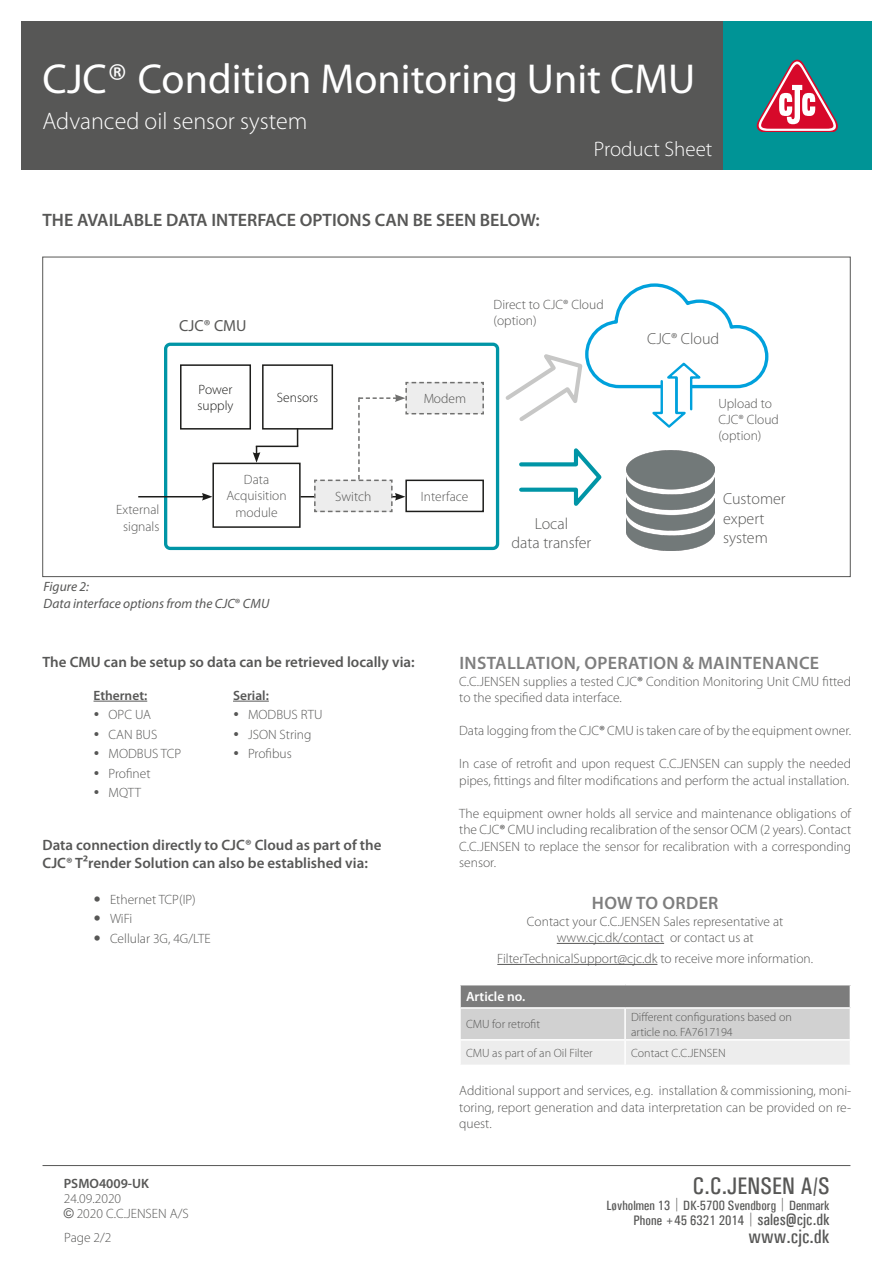
<style>
.page{position:relative;width:893px;height:1263px;background:#fff}
.page>*{position:absolute;margin:0;border:0;box-sizing:border-box;transform-origin:0 0}
.t1{font:42px "Myriad Pro";color:#fff}
.t2{font:300 24px "Myriad Pro";color:#fff}
.t3{font:24px "Univers Condensed";color:#575756}
.t4{font:300 21px "Myriad Pro";color:#fff}
.t5{font:19.5px "Univers Condensed";color:#575756}
.Content__Text{font:600 18px "Myriad Pro";color:#575756}
.Content__Header{font:600 18px "Myriad Pro";letter-spacing:.02em;color:#7e7e7e}
.Content__Text-2{font:600 18px "Myriad Pro";letter-spacing:.02em;color:#7e7e7e}
.t6{font:300 16.05px "Myriad Pro";color:#575756}
.t7{font:16.05px "Myriad Pro";color:#575756}
.Content__Text-3{font:600 15px "Myriad Pro";color:#575756}
.t8{font:13.8px "Univers Condensed";color:#575756}
.Content__Text-4{font:300 13.5px/16.5px "Myriad Pro";color:#575756}
.Content__Header-2{font:300 13.5px "Myriad Pro";color:#575756}
.Picture_text{font:italic 13.5px "Myriad Pro";color:#575756}
.t9{font:13.5px "Univers Condensed";color:#575756}
.t10{font:300 13.5px "Myriad Pro";color:#1d1d1b}
.Content__Text-5{font:600 13.5px "Myriad Pro";color:#575756}
.Table__Header_2{font:600 13.5px "Myriad Pro";color:#fff}
.Tabel__Content{font:300 12px/14.4px "Myriad Pro";color:#575756}
.s1{font-family:"Calibri";font-weight:300}
.s2{font-style:normal}
.s3{font-family:"Arial";font-weight:400}
.s4{font-weight:600}
.s5{color:#6b6b6a}
.s6{font-size:16.5px}
</style>
<div class="page">
<div style="left:723px;top:21px;width:149px;height:149px;background:#009496"></div>
<div style="left:21px;top:21px;width:702px;height:149px;background:#575756"></div>
<hr style="left:43px;top:1165px;width:807px;height:1px;background:#575756">
<svg style="left:757px;top:60px;width:81px;height:72px"></svg>
<hr style="left:557px;top:943px;width:107px;height:1px;background:#575756">
<hr style="left:497px;top:964px;width:160px;height:1px;background:#575756">
<hr style="left:94px;top:701px;width:53px;height:1px;background:#575756">
<hr style="left:233px;top:701px;width:36px;height:1px;background:#575756">
<svg style="left:460px;top:985px;width:391px;height:79px;background:#c4c4c4"></svg>
<div style="left:164px;top:343px;width:335px;height:207px;border:3px solid #0095a6;border-radius:5px"></div>
<svg style="left:519px;top:448px;width:83px;height:58px"></svg>
<svg style="left:505px;top:283px;width:264px;height:145px"></svg>
<img style="left:626px;top:450px;width:88px;height:101px">
<div style="left:180px;top:364px;width:71px;height:66px;border:2px solid #1d1d1b"></div>
<div style="left:262px;top:364px;width:71px;height:66px;border:2px solid #1d1d1b"></div>
<div style="left:212px;top:463px;width:89px;height:65px;border:2px solid #1d1d1b"></div>
<hr style="left:138px;top:496px;width:66px;height:1px;background:#1d1d1b">
<svg style="left:202px;top:493px;width:10px;height:8px"></svg>
<hr style="left:300px;top:496px;width:97px;height:1px;background:#1d1d1b">
<svg style="left:297px;top:428px;width:1px;height:18px"></svg>
<hr style="left:256px;top:446px;width:42px;height:1px;background:#1d1d1b">
<svg style="left:253px;top:446px;width:7px;height:17px"></svg>
<svg style="left:313px;top:381px;width:171px;height:132px"></svg>
<h1 class="t1" style="left:43px;top:53px;width:654px">CJC<span class="s1">®</span> Condition Monitoring Unit CMU</h1>
<h2 class="t2" style="left:43px;top:107px;width:266px">Advanced oil sensor system</h2>
<h3 class="t4" style="left:594px;top:136px;width:120px">Product Sheet</h3>
<p class="Content__Text" style="left:43px;top:209px;width:499px">THE AVAILABLE DATA INTERFACE OPTIONS CAN BE SEEN BELOW:</p>
<p class="t7" style="left:179px;top:315px;width:69px">CJC® CMU</p>
<p class="t10" style="left:199px;top:381px;width:35px">Power</p>
<p class="t10" style="left:198px;top:397px;width:37px">supply</p>
<p class="t10" style="left:277px;top:389px;width:43px">Sensors</p>
<p class="Content__Text-4" style="left:116px;top:501px;width:45px">External</p>
<p class="Content__Text-4" style="left:123px;top:518px;width:38px">signals</p>
<p class="Content__Text-4" style="left:244px;top:471px;width:27px">Data</p>
<p class="Content__Text-4" style="left:226px;top:487px;width:62px">Acquisition</p>
<p class="Content__Text-4" style="left:235px;top:504px;width:44px">module</p>
<p class="Picture_text" style="left:44px;top:578px;width:47px">Figure 2:</p>
<p class="Picture_text" style="left:44px;top:595px;width:227px">Data interface options from the CJC<span class="s2">®</span> CMU</p>
<p class="t10" style="left:335px;top:488px;width:38px">Switch</p>
<p class="t10" style="left:423px;top:391px;width:44px">Modem</p>
<p class="Content__Text-4" style="left:494px;top:296px;width:112px">Direct to CJC® Cloud</p>
<p class="Content__Text-4" style="left:494px;top:312px;width:45px">(option)</p>
<p class="Content__Text-4" style="left:421px;top:488px;width:49px">Interface</p>
<p class="t6" style="left:535px;top:514px;width:35px">Local</p>
<p class="t6" style="left:512px;top:533px;width:81px">data transfer</p>
<p class="t6" style="left:647px;top:329px;width:74px">CJC® Cloud</p>
<p class="Content__Text-4" style="left:718px;top:395px;width:55px">Upload to</p>
<p class="Content__Text-4" style="left:718px;top:411px;width:62px">CJC® Cloud</p>
<p class="Content__Text-4" style="left:718px;top:427px;width:45px">(option)</p>
<p class="t6" style="left:723px;top:489px;width:64px">Customer</p>
<p class="t6" style="left:723px;top:508px;width:43px">expert</p>
<p class="t6" style="left:723px;top:528px;width:46px">system</p>
<p class="Content__Text-3" style="left:43px;top:652px;width:374px">The CMU can be setup so data can be retrieved locally via:</p>
<p class="Content__Text-5" style="left:94px;top:687px;width:55px">Ethernet:</p>
<p class="Content__Text-5" style="left:233px;top:687px;width:37px">Serial:</p>
<p class="Content__Text-4" style="left:94px;top:706px;width:59px">• OPC UA</p>
<p class="Content__Text-4" style="left:233px;top:706px;width:91px">• MODBUS RTU</p>
<p class="Content__Text-4" style="left:94px;top:726px;width:65px">• CAN BUS</p>
<p class="Content__Text-4" style="left:233px;top:726px;width:80px">• JSON String</p>
<p class="Content__Text-4" style="left:94px;top:745px;width:89px">• MODBUS TCP</p>
<p class="Content__Text-4" style="left:233px;top:745px;width:60px">• Profibus</p>
<p class="Content__Text-4" style="left:94px;top:765px;width:59px">• Profinet</p>
<p class="Content__Text-4" style="left:94px;top:784px;width:49px">• MQTT</p>
<p class="Content__Text-3" style="left:43px;top:835px;width:341px">Data connection directly to CJC® Cloud as part of the</p>
<p class="Content__Text-3" style="left:43px;top:853px;width:327px">CJC® T2render Solution can also be established via:</p>
<p class="Content__Text-4" style="left:110px;top:891px;width:87px">Ethernet TCP(IP)</p>
<p class="Content__Text-4" style="left:110px;top:910px;width:24px">WiFi</p>
<p class="Content__Text-4" style="left:110px;top:930px;width:102px">Cellular 3G, 4G/LTE</p>
<p class="Content__Text-5" style="left:64px;top:1175px;width:87px">PSMO4009-UK</p>
<p class="Content__Text-4" style="left:64px;top:1191px;width:126px;line-height:15px">24.09.2020<br><span class="s3">©</span> 2020 C.C.JENSEN A/S</p>
<p class="Content__Text-4" style="left:64px;top:1229px;width:49px">Page 2/2</p>
<p class="Content__Header" style="left:459px;top:651px;width:361px">INSTALLATION, OPERATION &amp; MAINTENANCE</p>
<p class="Content__Text-4" style="left:459px;top:673px;width:393px">C.C.JENSEN supplies a tested CJC<span class="s4">®</span> Condition Monitoring Unit CMU fitted to the specified data interface.</p>
<p class="Content__Text-4" style="left:459px;top:722px;width:393px">Data logging from the CJC<span class="s4">®</span> CMU is taken care of by the equipment owner.</p>
<p class="Content__Text-4" style="left:459px;top:755px;width:393px">In case of retrofit and upon request C.C.JENSEN can supply the needed pipes, fittings and filter modifications and perform the actual installation.</p>
<p class="Content__Text-4" style="left:459px;top:805px;width:393px;text-align:justify">The equipment owner holds all service and maintenance obligations of the CJC<span class="s4">®</span> CMU including recalibration of the sensor OCM (2 years). Contact C.C.JENSEN to replace the sensor for recalibration with a corresponding sensor.</p>
<p class="Content__Text-2" style="left:592px;top:891px;width:128px">HOW TO ORDER</p>
<p class="Content__Header-2" style="left:527px;top:913px;width:258px">Contact your C.C.JENSEN Sales representative at</p>
<p class="Content__Header-2" style="left:557px;top:929px;width:198px">www.cjc.dk/contact or contact us at</p>
<p class="Content__Header-2" style="left:497px;top:950px;width:317px">FilterTechnicalSupport@cjc.dk to receive more information.</p>
<p class="Table__Header_2" style="left:466px;top:988px;width:61px">Article no.</p>
<p class="Tabel__Content" style="left:466px;top:1017px;width:76px">CMU for retrofit</p>
<p class="Tabel__Content" style="left:631px;top:1010px;width:162px">Different configurations based on article no. FA7617194</p>
<p class="Tabel__Content" style="left:466px;top:1046px;width:128px">CMU as part of an Oil Filter</p>
<p class="Tabel__Content" style="left:631px;top:1046px;width:96px">Contact C.C.JENSEN</p>
<p class="Content__Text-4" style="left:459px;top:1082px;width:393px;text-align:justify">Additional support and services, e.g. installation &amp; commissioning, moni&shy;toring, report generation and data interpretation can be provided on re&shy;quest.</p>
<p class="t3" style="left:692px;top:1172px;width:139px">C.C.JENSEN A/S</p>
<p class="t9" style="left:606px;top:1197px;width:225px">Løvholmen 13 <span class="s5">|</span> DK-5700 Svendborg <span class="s5">|</span> Denmark</p>
<p class="t8" style="left:633px;top:1212px;width:198px">Phone +45 6321 2014 <span class="s5">|</span> <span class="s6">sales@cjc.dk</span></p>
<p class="t5" style="left:748px;top:1224px;width:83px">www.cjc.dk</p>
</div>
